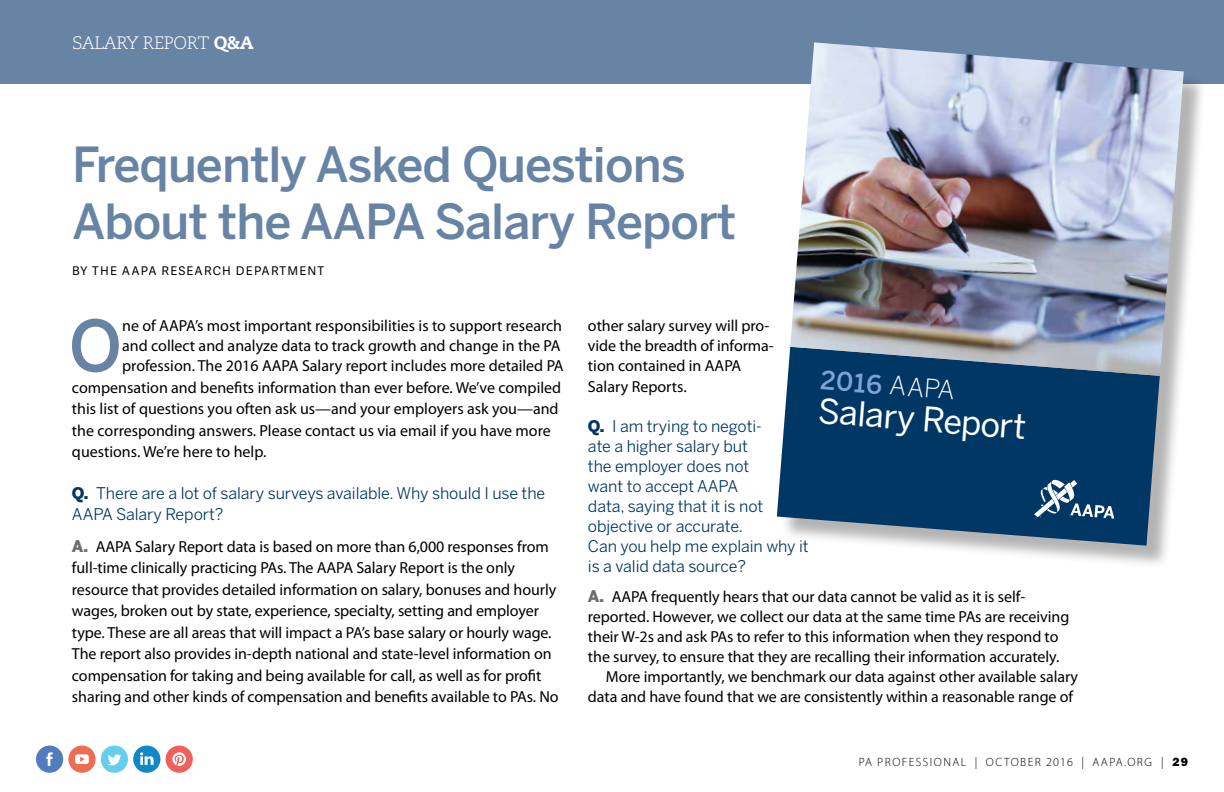
<style>
.page{position:relative;width:1224px;height:792px;background:#fff}
.page>*{position:absolute;margin:0;border:0;box-sizing:border-box;transform-origin:0 0}
.t1{font:500 70.1px "Benton Sans";color:#6884a5}
.t2{font:500 48px/57.6px "Benton Sans";letter-spacing:-.02em;color:#6884a5}
.t3{font:33.9px "Benton Sans";color:#fff}
.t4{font:500 25.4px "Benton Sans";color:#7ca3dc}
.t5{font:300 18px "Caecilia LT Std";letter-spacing:-.025em;color:#fff}
.t6{font:16px/21.5px "Myriad Pro";letter-spacing:-.005em;color:#000}
.t7{font:16px/20px "Benton Sans";letter-spacing:-.005em;color:#003764}
.t8{font:300 12px "Myriad Pro";letter-spacing:.12em;color:#000}
.t9{font:12px "Adelle Sans";letter-spacing:.1em;color:#000}
.s1{font-weight:800}
.s2{font-weight:900}
.s3{font-family:"Benton Sans";font-weight:900;color:#6d6e71}
.s4{font-weight:300;color:#fff}
.s5{font-family:"Franklin Gothic";font-weight:800}
</style>
<div class="page">
<div style="left:0;top:0;width:1224px;height:84px;background:#6884a5"></div>
<div style="left:780px;top:46px;width:427px;height:523px;background:#000;opacity:.3"></div>
<svg style="left:777px;top:347px;width:383px;height:199px;background:#1a4a71"></svg>
<img style="left:790px;top:42px;width:394px;height:334px">
<svg style="left:1034px;top:480px;width:80px;height:39px"></svg>
<div style="left:101px;top:746px;width:27px;height:27px;background:#65cdf0;border-radius:50%"></div>
<svg style="left:108px;top:754px;width:13px;height:11px"></svg>
<div style="left:166px;top:746px;width:27px;height:27px;background:#f15f5c;border-radius:50%"></div>
<svg style="left:172px;top:752px;width:14px;height:14px"></svg>
<div style="left:36px;top:746px;width:27px;height:27px;background:#517cbe;border-radius:50%"></div>
<svg style="left:46px;top:752px;width:7px;height:14px"></svg>
<div style="left:68px;top:746px;width:28px;height:27px;background:#ed6c52;border-radius:50%"></div>
<svg style="left:75px;top:754px;width:14px;height:10px"></svg>
<div style="left:133px;top:746px;width:27px;height:27px;background:#0f87c9;border-radius:50%"></div>
<svg style="left:140px;top:752px;width:14px;height:13px"></svg>
<p class="t5" style="left:72px;top:33px;width:183px">SALARY REPORT <span class="s1">Q&amp;A</span></p>
<h2 class="t2" style="left:72px;top:135px;width:666px">Frequently Asked Questions<br>About the AAPA Salary Report</h2>
<p class="t9" style="left:72px;top:263px;width:254px">BY THE AAPA RESEARCH DEPARTMENT</p>
<h1 class="t1" style="left:69px;top:304px;width:55px">O</h1>
<p class="t6" style="left:122px;top:316px;width:443px;line-height:20px">ne of AAPA’s most important responsibilities is to support research and collect and analyze data to track growth and change in the PA profession. The 2016 AAPA Salary report includes more detailed PA</p>
<p class="t6" style="left:72px;top:377px;width:491px">compensation and benefits information than ever before. We’ve compiled this list of questions you often ask us—and your employers ask you—and the corresponding answers. Please contact us via email if you have more questions. We’re here to help.</p>
<p class="t7" style="left:72px;top:482px;width:475px;line-height:21.5px"><span class="s2">Q.</span> There are a lot of salary surveys available. Why should I use the<br>AAPA Salary Report?</p>
<p class="t6" style="left:72px;top:535px;width:488px"><span class="s3">A.</span> AAPA Salary Report data is based on more than 6,000 responses from full-time clinically practicing PAs. The AAPA Salary Report is the only resource that provides detailed information on salary, bonuses and hourly wages, broken out by state, experience, specialty, setting and employer type. These are all areas that will impact a PA’s base salary or hourly wage.<br>The report also provides in-depth national and state-level information on compensation for taking and being available for call, as well as for profit sharing and other kinds of compensation and benefits available to PAs. No</p>
<p class="t6" style="left:588px;top:316px;width:187px;line-height:20px">other salary survey will pro&shy;vide the breadth of informa&shy;tion contained in AAPA<br>Salary Reports.</p>
<p class="t7" style="left:588px;top:416px;width:222px"><span class="s2">Q.</span> I am trying to negoti-<br>ate a higher salary but<br>the employer does not<br>want to accept AAPA<br>data, saying that it is not objective or accurate.<br>Can you help me explain why it is a valid data source?</p>
<p class="t6" style="left:588px;top:585px;width:439px"><span class="s3">A.</span> AAPA frequently hears that our data cannot be valid as it is self-</p>
<p class="t6" style="left:588px;top:605px;width:483px">reported. However, we collect our data at the same time PAs are receiving</p>
<p class="t6" style="left:588px;top:625px;width:472px">their W-2s and ask PAs to refer to this information when they respond to</p>
<p class="t6" style="left:588px;top:645px;width:473px">the survey, to ensure that they are recalling their information accurately.</p>
<p class="t6" style="left:606px;top:665px;width:474px">More importantly, we benchmark our data against other available salary</p>
<p class="t6" style="left:588px;top:685px;width:487px">data and have found that we are consistently within a reasonable range of</p>
<h3 class="t4" style="left:822px;top:364px;width:136px;rotate:5deg">2016 <span class="s4">AAPA</span></h3>
<h3 class="t3" style="left:820px;top:390px;width:210px;rotate:5deg">Salary Report</h3>
<p class="t8" style="left:859px;top:755px;width:331px">PA PROFESSIONAL | OCTOBER 2016 | AAPA.ORG | <span class="s5">29</span></p>
</div>
